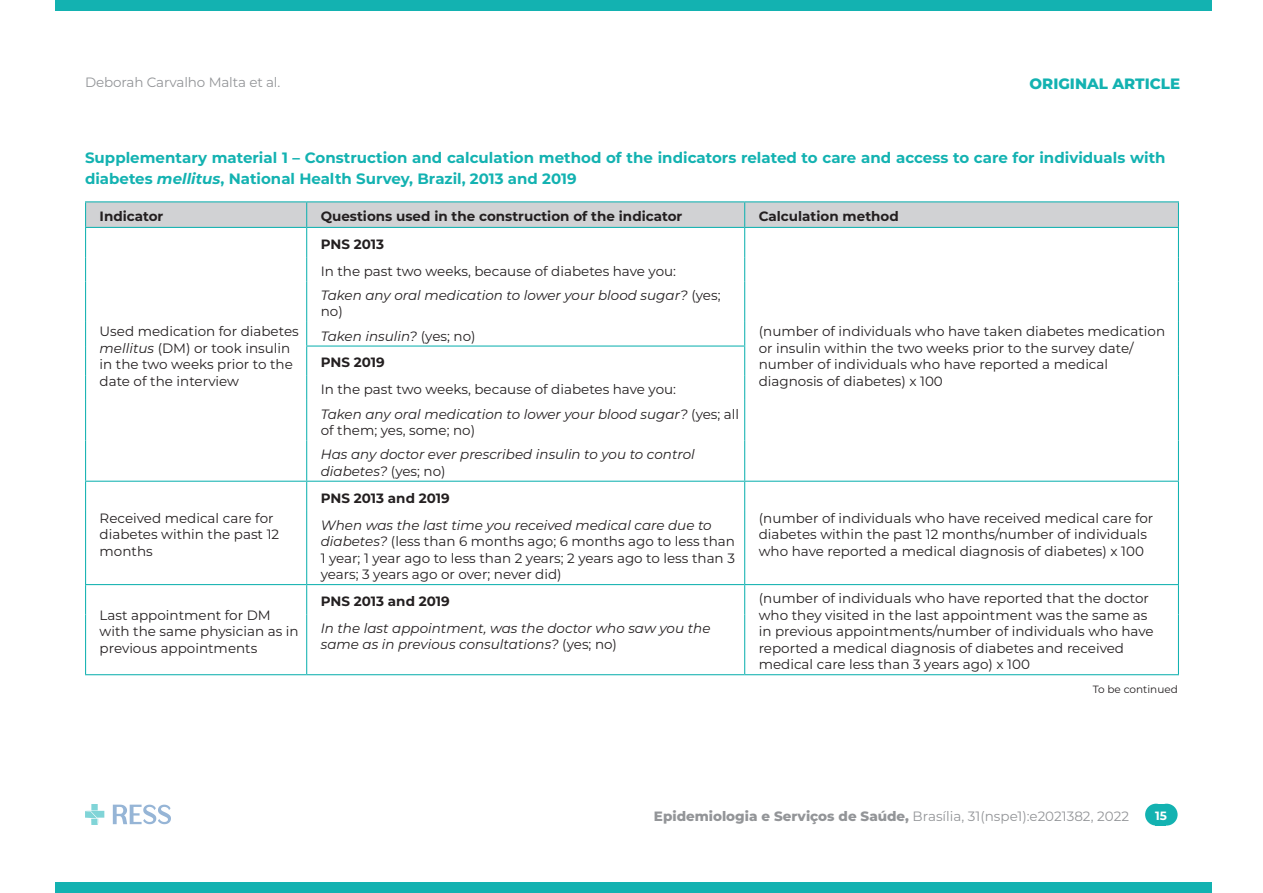
<style>
.page{position:relative;width:1263px;height:893px;background:#fff}
.page>*{position:absolute;margin:0;border:0;box-sizing:border-box;transform-origin:0 0}
.titulo_tab{font:700 15px/21px "Montserrat";color:#13b2b1}
.t1{font:800 15px "Montserrat";color:#13b2b1}
.texto_tab_esq{font:13.5px/16.5px "Montserrat";color:#231f20}
.texto_tab_esq-2{font:italic 13.5px/16.5px "Montserrat";color:#231f20}
.texto_tab_esq-3{font:700 13.5px "Montserrat";color:#231f20}
.t2{font:13.5px "Montserrat";letter-spacing:-.01em;color:#939598}
.t3{font:700 12px "Montserrat";color:#fff}
.legenda_dir{font:10.5px "Montserrat";color:#231f20}
.s1{font-style:italic}
.s2{font-style:normal}
.s3{font-weight:800}
</style>
<div class="page">
<div style="left:55px;top:0;width:1157px;height:10px;background:#13b2b1"></div>
<div style="left:55px;top:882px;width:1157px;height:11px;background:#13b2b1"></div>
<img style="left:85px;top:805px;width:85px;height:20px">
<div style="left:1145px;top:804px;width:22px;height:21px;background:#13b2b1;border-radius:50%"></div>
<div style="left:1156px;top:804px;width:21px;height:21px;background:#13b2b1;border-radius:50%"></div>
<div style="left:1155px;top:804px;width:11px;height:21px;background:#13b2b1"></div>
<hr style="left:85px;top:584px;width:222px;height:1px;background:#13b2b1">
<hr style="left:745px;top:584px;width:434px;height:1px;background:#13b2b1">
<hr style="left:307px;top:584px;width:438px;height:1px;background:#13b2b1">
<hr style="left:306px;top:345px;width:439px;height:2px;background:#13b2b1">
<hr style="left:85px;top:481px;width:222px;height:1px;background:#13b2b1">
<hr style="left:307px;top:481px;width:438px;height:1px;background:#13b2b1">
<hr style="left:745px;top:481px;width:434px;height:1px;background:#13b2b1">
<hr style="left:85px;top:674px;width:222px;height:1px;background:#13b2b1">
<hr style="left:745px;top:674px;width:434px;height:1px;background:#13b2b1">
<hr style="left:307px;top:674px;width:438px;height:1px;background:#13b2b1">
<hr style="left:85px;top:281px;width:1px;height:41px;background:#13b2b1">
<svg style="left:85px;top:322px;width:1px;height:24px"></svg>
<hr style="left:85px;top:346px;width:1px;height:30px;background:#13b2b1">
<svg style="left:85px;top:376px;width:1px;height:24px"></svg>
<hr style="left:85px;top:400px;width:1px;height:41px;background:#13b2b1">
<hr style="left:85px;top:441px;width:1px;height:40px;background:#13b2b1">
<hr style="left:1178px;top:281px;width:1px;height:41px;background:#13b2b1">
<svg style="left:1178px;top:322px;width:1px;height:24px"></svg>
<hr style="left:1178px;top:346px;width:1px;height:30px;background:#13b2b1">
<svg style="left:1178px;top:376px;width:1px;height:24px"></svg>
<hr style="left:1178px;top:400px;width:1px;height:41px;background:#13b2b1">
<hr style="left:1178px;top:441px;width:1px;height:40px;background:#13b2b1">
<hr style="left:306px;top:281px;width:1px;height:41px;background:#13b2b1">
<hr style="left:744px;top:281px;width:1px;height:41px;background:#13b2b1">
<svg style="left:306px;top:322px;width:1px;height:78px"></svg>
<svg style="left:744px;top:322px;width:1px;height:78px"></svg>
<hr style="left:306px;top:400px;width:1px;height:41px;background:#13b2b1">
<hr style="left:744px;top:400px;width:1px;height:41px;background:#13b2b1">
<hr style="left:306px;top:441px;width:1px;height:40px;background:#13b2b1">
<hr style="left:744px;top:441px;width:1px;height:40px;background:#13b2b1">
<svg style="left:85px;top:482px;width:1px;height:29px"></svg>
<hr style="left:85px;top:511px;width:1px;height:73px;background:#13b2b1">
<svg style="left:306px;top:482px;width:1px;height:29px"></svg>
<svg style="left:744px;top:482px;width:1px;height:29px"></svg>
<svg style="left:1178px;top:482px;width:1px;height:29px"></svg>
<hr style="left:1178px;top:511px;width:1px;height:73px;background:#13b2b1">
<hr style="left:306px;top:511px;width:1px;height:73px;background:#13b2b1">
<hr style="left:744px;top:511px;width:1px;height:73px;background:#13b2b1">
<svg style="left:85px;top:585px;width:1px;height:29px"></svg>
<hr style="left:85px;top:614px;width:1px;height:60px;background:#13b2b1">
<svg style="left:306px;top:585px;width:1px;height:29px"></svg>
<svg style="left:744px;top:585px;width:1px;height:29px"></svg>
<svg style="left:1178px;top:585px;width:1px;height:29px"></svg>
<hr style="left:1178px;top:614px;width:1px;height:60px;background:#13b2b1">
<hr style="left:306px;top:614px;width:1px;height:60px;background:#13b2b1">
<hr style="left:744px;top:614px;width:1px;height:60px;background:#13b2b1">
<hr style="left:85px;top:201px;width:222px;height:1px;background:#13b2b1">
<hr style="left:307px;top:201px;width:438px;height:1px;background:#13b2b1">
<hr style="left:745px;top:201px;width:434px;height:1px;background:#13b2b1">
<svg style="left:85px;top:202px;width:1094px;height:79px"></svg>
<p class="t2" style="left:85px;top:73px;width:197px">Deborah Carvalho Malta et al.</p>
<p class="t1" style="left:1029px;top:72px;width:152px">ORIGINAL ARTICLE</p>
<p class="titulo_tab" style="left:85px;top:147px;width:1082px">Supplementary material 1 – Construction and calculation method of the indicators related to care and access to care for individuals with diabetes <span class="s1">mellitus</span>, National Health Survey, Brazil, 2013 and 2019</p>
<p class="texto_tab_esq-3" style="left:100px;top:207px;width:65px">Indicator</p>
<p class="texto_tab_esq-3" style="left:321px;top:207px;width:363px">Questions used in the construction of the indicator</p>
<p class="texto_tab_esq-3" style="left:759px;top:207px;width:142px">Calculation method</p>
<p class="texto_tab_esq" style="left:100px;top:323px;width:201px">Used medication for diabetes <span class="s1">mellitus</span> (DM) or took insulin in the two weeks prior to the date of the interview</p>
<p class="texto_tab_esq" style="left:100px;top:509px;width:181px">Received medical care for diabetes within the past 12 months</p>
<p class="texto_tab_esq" style="left:100px;top:606px;width:200px">Last appointment for DM with the same physician as in previous appointments</p>
<p class="texto_tab_esq-3" style="left:321px;top:234px;width:65px">PNS 2013</p>
<p class="texto_tab_esq" style="left:321px;top:262px;width:357px">In the past two weeks, because of diabetes have you:</p>
<p class="texto_tab_esq-2" style="left:321px;top:286px;width:401px">Taken any oral medication to lower your blood sugar? <span class="s2">(yes; no)</span></p>
<p class="texto_tab_esq-2" style="left:321px;top:327px;width:156px">Taken insulin? <span class="s2">(yes; no)</span></p>
<p class="texto_tab_esq-3" style="left:321px;top:353px;width:66px">PNS 2019</p>
<p class="texto_tab_esq" style="left:321px;top:381px;width:357px">In the past two weeks, because of diabetes have you:</p>
<p class="texto_tab_esq-2" style="left:321px;top:405px;width:420px">Taken any oral medication to lower your blood sugar? <span class="s2">(yes; all of them; yes, some; no)</span></p>
<p class="texto_tab_esq-2" style="left:321px;top:446px;width:376px">Has any doctor ever prescribed insulin to you to control diabetes? <span class="s2">(yes; no)</span></p>
<p class="texto_tab_esq-3" style="left:321px;top:488px;width:131px">PNS 2013 and 2019</p>
<p class="texto_tab_esq" style="left:321px;top:516px;width:416px"><span class="s1">When was the last time you received medical care due to diabetes?</span> (less than 6 months ago; 6 months ago to less than 1 year; 1 year ago to less than 2 years; 2 years ago to less than 3 years; 3 years ago or over; never did)</p>
<p class="texto_tab_esq" style="left:759px;top:323px;width:408px">(number of individuals who have taken diabetes medication or insulin within the two weeks prior to the survey date/ number of individuals who have reported a medical diagnosis of diabetes) x 100</p>
<p class="texto_tab_esq" style="left:759px;top:509px;width:396px">(number of individuals who have received medical care for diabetes within the past 12 months/number of individuals who have reported a medical diagnosis of diabetes) x 100</p>
<p class="texto_tab_esq-3" style="left:321px;top:591px;width:131px">PNS 2013 and 2019</p>
<p class="texto_tab_esq" style="left:759px;top:590px;width:396px">(number of individuals who have reported that the doctor who they visited in the last appointment was the same as in previous appointments/number of individuals who have reported a medical diagnosis of diabetes and received medical care less than 3 years ago) x 100</p>
<p class="texto_tab_esq-2" style="left:321px;top:619px;width:391px">In the last appointment, was the doctor who saw you the same as in previous consultations? <span class="s2">(yes; no)</span></p>
<p class="legenda_dir" style="left:1093px;top:682px;width:87px">To be continued</p>
<p class="t2" style="left:654px;top:807px;width:476px"><span class="s3">Epidemiologia e Serviços de Saúde,</span> Brasília, 31(nspe1):e2021382, 2022</p>
<p class="t3" style="left:1155px;top:807px;width:13px">15</p>
</div>
